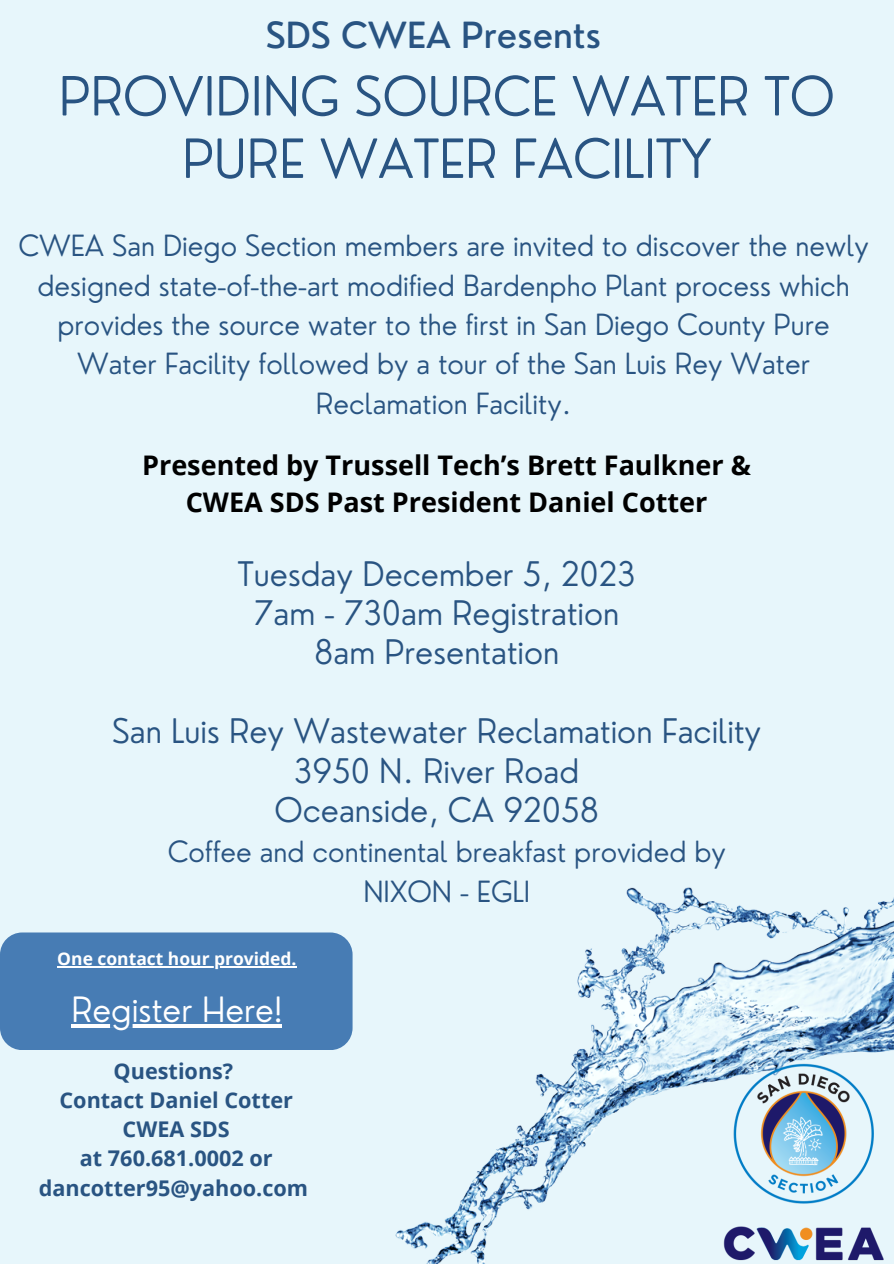
<style>
.page{position:relative;width:894px;height:1264px;background:#fff}
.page>*{position:absolute;margin:0;border:0;box-sizing:border-box;transform-origin:0 0}
.t1{font:300 52.65px/62.4px "Nourd";color:#295482;text-align:center}
.t2{font:500 35.1px "Nourd";color:#295482}
.t3{font:300 34.05px "Nourd";color:#fff}
.t4{font:300 33px "Nourd";color:#295482}
.t5{font:300 28.5px/39.3px "Nourd";color:#295482;text-align:center}
.t6{font:700 27px "Open Sans";color:#000}
.t7{font:700 21.6px "Open Sans";color:#295482}
.t8{font:700 17.4px "Open Sans";color:#fff}
</style>
<div class="page">
<div style="left:0;top:0;width:893px;height:1263px;background:#e7f6fb"></div>
<img style="left:395px;top:887px;width:498px;height:376px">
<div style="left:0;top:932px;width:352px;height:118px;background:#477cb4;border-radius:22px"></div>
<img style="left:620px;top:1058px;width:273px;height:204px">
<svg style="left:72px;top:1024px;width:210px;height:3px"></svg>
<hr style="left:57px;top:966px;width:40px;height:1px;background:#fff">
<hr style="left:97px;top:966px;width:199px;height:1px;background:#fff">
<p class="t2" style="left:265px;top:12px;width:337px">SDS CWEA Presents</p>
<p class="t1" style="left:59px;top:64px;width:777px">PROVIDING SOURCE WATER TO<br>PURE WATER FACILITY</p>
<p class="t5" style="left:18px;top:226px;width:851px">CWEA San Diego Section members are invited to discover the newly designed state-of-the-art modified Bardenpho Plant process which provides the source water to the first in San Diego County Pure Water Facility followed by a tour of the San Luis Rey Water Reclamation Facility.</p>
<p class="t6" style="left:142px;top:446px;width:610px">Presented by Trussell Tech’s Brett Faulkner &amp;</p>
<p class="t6" style="left:186px;top:483px;width:523px">CWEA SDS Past President Daniel Cotter</p>
<p class="t4" style="left:238px;top:552px;width:399px">Tuesday December 5, 2023</p>
<p class="t4" style="left:254px;top:592px;width:367px">7am - 730am Registration</p>
<p class="t4" style="left:314px;top:631px;width:247px">8am Presentation</p>
<p class="t4" style="left:112px;top:710px;width:650px">San Luis Rey Wastewater Reclamation Facility</p>
<p class="t4" style="left:294px;top:749px;width:286px">3950 N. River Road</p>
<p class="t4" style="left:274px;top:789px;width:326px">Oceanside, CA 92058</p>
<p class="t5" style="left:168px;top:832px;width:559px">Coffee and continental breakfast provided by</p>
<p class="t5" style="left:363px;top:871px;width:168px">NIXON - EGLI</p>
<p class="t8" style="left:57px;top:946px;width:241px">One contact hour provided.</p>
<p class="t3" style="left:72px;top:987px;width:212px">Register Here!</p>
<p class="t7" style="left:114px;top:1055px;width:121px">Questions?</p>
<p class="t7" style="left:59px;top:1084px;width:235px">Contact Daniel Cotter</p>
<p class="t7" style="left:123px;top:1113px;width:109px">CWEA SDS</p>
<p class="t7" style="left:80px;top:1143px;width:194px">at 760.681.0002 or</p>
<p class="t7" style="left:39px;top:1172px;width:271px">dancotter95@yahoo.com</p>
</div>
